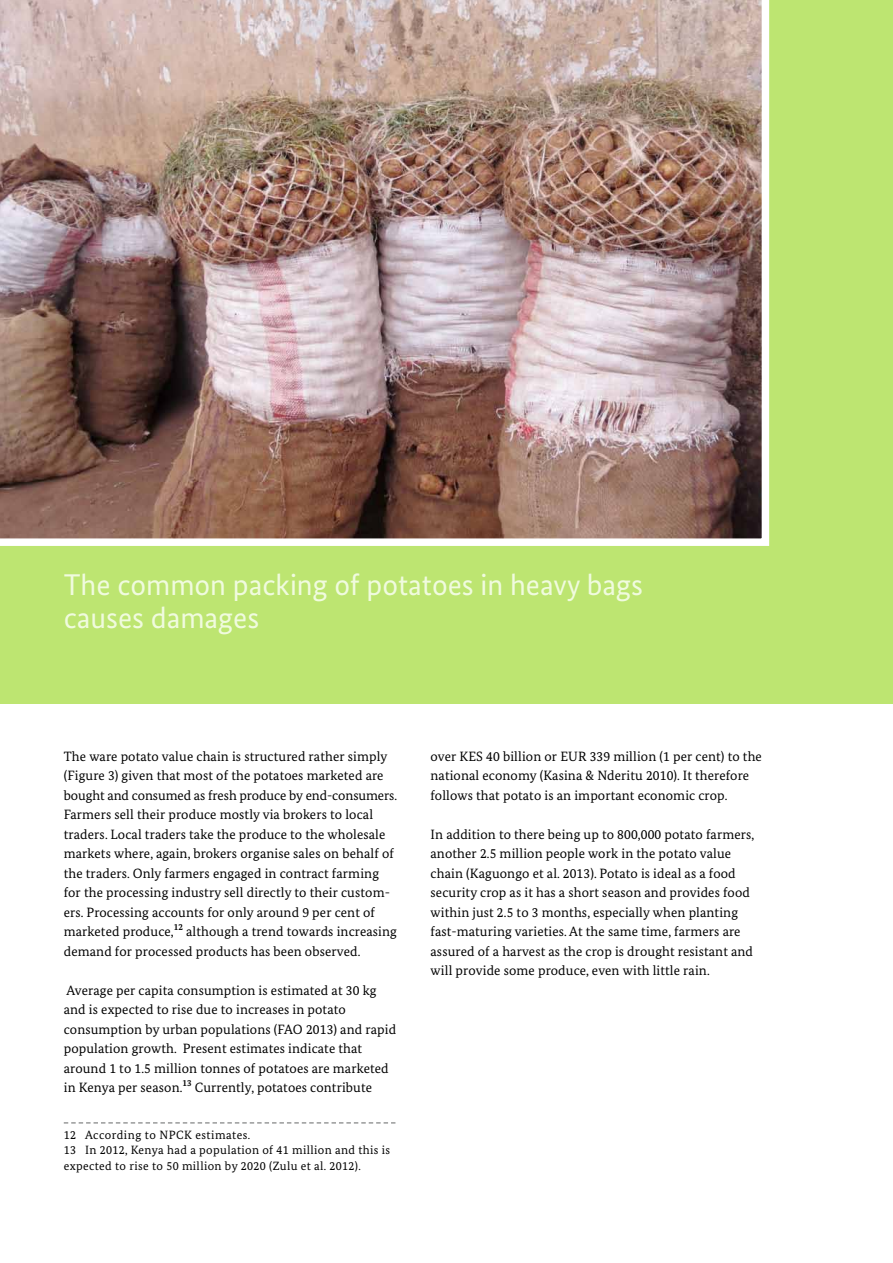
<style>
.page{position:relative;width:893px;height:1263px;background:#fff}
.page>*{position:absolute;margin:0;border:0;box-sizing:border-box;transform-origin:0 0}
.t1{font:30px/33px "Bundes Sans";color:#f0fbde}
.t2{font:13.5px/19.5px "Bundes Serif";letter-spacing:.01em;color:#000}
.t3{font:12px/15.8px "Bundes Serif";letter-spacing:.03em;color:#000}
</style>
<div class="page">
<svg style="left:64px;top:1122px;width:331px;height:2px"></svg>
<div style="left:0;top:0;width:893px;height:704px;background:#bde571"></div>
<img style="left:0;top:0;width:769px;height:546px">
<h1 class="t1" style="left:64px;top:568px;width:581px">The common packing of potatoes in heavy bags causes damages</h1>
<p class="t2" style="left:64px;top:746px;width:335px">The ware potato value chain is structured rather simply (Figure 3) given that most of the potatoes marketed are bought and consumed as fresh produce by end-consumers.<br>Farmers sell their produce mostly via brokers to local traders. Local traders take the produce to the wholesale markets where, again, brokers organise sales on behalf of the traders. Only farmers engaged in contract farming for the processing industry sell directly to their custom&shy;ers. Processing accounts for only around 9 per cent of marketed produce,<sup>12</sup> although a trend towards increasing demand for processed products has been observed.</p>
<p class="t2" style="left:64px;top:980px;width:314px">Average per capita consumption is estimated at 30 kg and is expected to rise due to increases in potato consumption by urban populations (FAO</p>
<p class="t2" style="left:64px;top:1019px;width:334px;text-indent:242px">2013) and rapid population growth. Present estimates indicate that around 1 to 1.5 million tonnes of potatoes are marketed in Kenya per season.<sup>13</sup> Currently, potatoes contribute</p>
<p class="t3" style="left:64px;top:1126px;width:328px">12 According to NPCK estimates.<br>13 In 2012, Kenya had a population of 41 million and this is expected to rise to 50 million by 2020 (Zulu et al. 2012).</p>
<p class="t2" style="left:431px;top:746px;width:333px">over KES 40 billion or EUR 339 million (1 per cent) to the national economy (Kasina &amp; Nderitu 2010). It therefore follows that potato is an important economic crop.</p>
<p class="t2" style="left:431px;top:824px;width:325px">In addition to there being up to 800,000 potato farmers, another 2.5 million people work in the potato value chain (Kaguongo et al. 2013). Potato is ideal as a food security crop as it has a short season and provides food within just 2.5 to 3 months, especially when planting fast-maturing varieties. At the same time, farmers are assured of a harvest as the crop is drought resistant and will provide some produce, even with little rain.</p>
</div>
